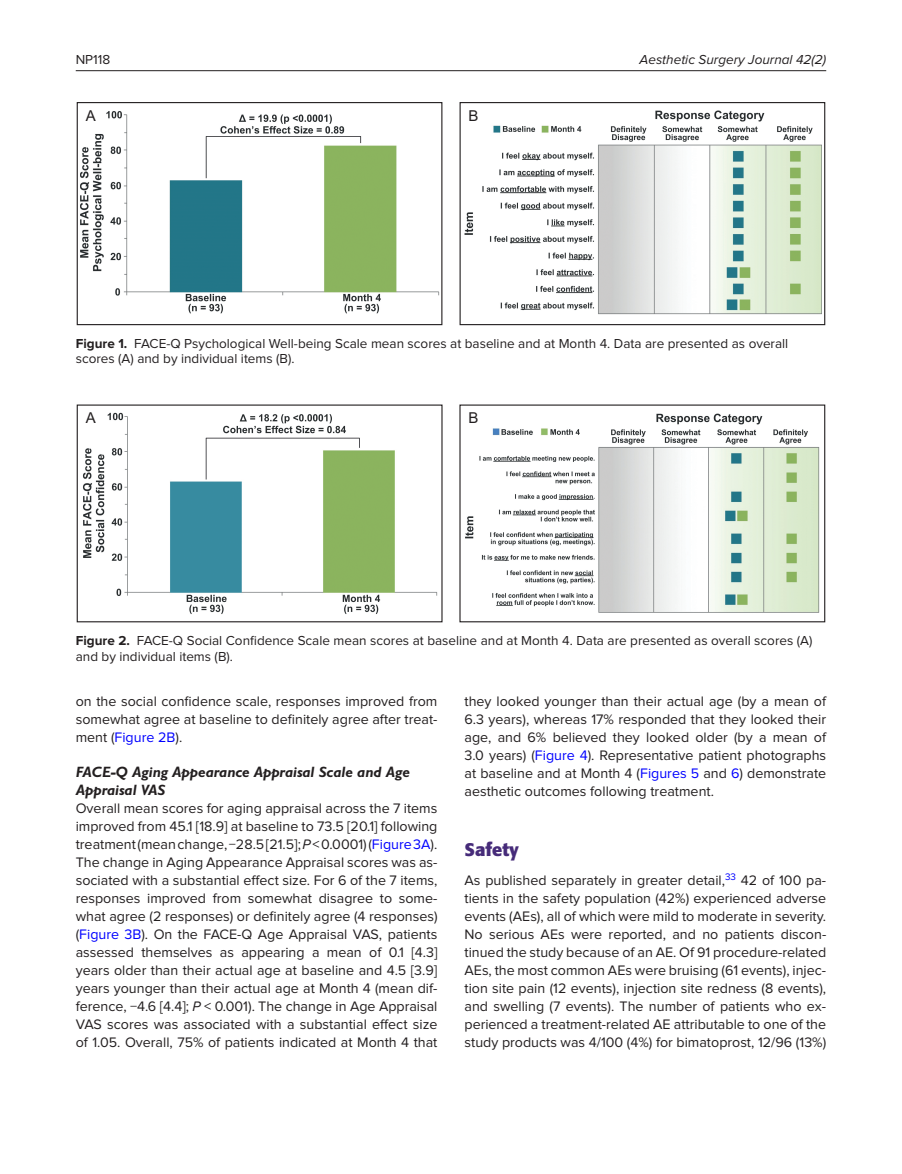
<style>
.page{position:relative;width:902px;height:1174px;background:#fff}
.page>*{position:absolute;margin:0;border:0;box-sizing:border-box;transform-origin:0 0}
.t1{font:700 18px "Formata";color:#462b79}
.t2{font:italic 700 15px/18px "Gill Sans MT Std";color:#231f20}
.t3{font:15px "Arial";color:#231f20}
.t4{font:14.25px/18px "Proxima Nova";color:#231f20;text-align:justify}
.t5{font:13.5px/15.8px "Proxima Nova";color:#231f20}
.t6{font:italic 13.5px "Proxima Nova";color:#231f20}
.s1{font-weight:700}
.s2{color:#00f}
.s3{font-style:italic}
</style>
<div class="page">
<svg style="left:77px;top:102px;width:748px;height:223px"></svg>
<svg style="left:77px;top:404px;width:748px;height:218px"></svg>
<hr style="left:76px;top:70px;width:750px;height:1px;background:#231f20">
<p class="t5" style="left:76px;top:52px;width:36px">NP118</p>
<p class="t6" style="left:639px;top:54px;width:188px">Aesthetic Surgery Journal 42(2)</p>
<p class="t3" style="left:86px;top:105px;width:12px">A</p>
<p class="t3" style="left:468px;top:105px;width:12px">B</p>
<p class="t5" style="left:76px;top:336px;width:714px"><span class="s1">Figure 1.</span> FACE-Q Psychological Well-being Scale mean scores at baseline and at Month 4. Data are presented as overall scores (A) and by individual items (B).</p>
<p class="t3" style="left:86px;top:407px;width:12px">A</p>
<p class="t3" style="left:468px;top:407px;width:12px">B</p>
<p class="t5" style="left:76px;top:633px;width:738px"><span class="s1">Figure 2.</span> FACE-Q Social Confidence Scale mean scores at baseline and at Month 4. Data are presented as overall scores (A) and by individual items (B).</p>
<p class="t4" style="left:76px;top:693px;width:363px">on the social confidence scale, responses improved from somewhat agree at baseline to definitely agree after treat&shy;ment (<span class="s2">Figure 2B</span>).</p>
<p class="t2" style="left:76px;top:762px;width:335px">FACE-Q Aging Appearance Appraisal Scale and Age<br>Appraisal VAS</p>
<p class="t4" style="left:76px;top:799px;width:363px">Overall mean scores for aging appraisal across the 7 items improved from 45.1 [18.9] at baseline to 73.5 [20.1] following treatment (mean change, −28.5 [21.5]; <span class="s3">P</span> &lt; 0.0001) (<span class="s2">Figure 3A</span>).<br>The change in Aging Appearance Appraisal scores was as&shy;sociated with a substantial effect size. For 6 of the 7 items, responses improved from somewhat disagree to some&shy;what agree (2 responses) or definitely agree (4 responses) (<span class="s2">Figure 3B</span>). On the FACE-Q Age Appraisal VAS, patients assessed themselves as appearing a mean of 0.1 [4.3] years older than their actual age at baseline and 4.5 [3.9] years younger than their actual age at Month 4 (mean dif&shy;ference, −4.6 [4.4]; <span class="s3">P</span> &lt; 0.001). The change in Age Appraisal VAS scores was associated with a substantial effect size of 1.05. Overall, 75% of patients indicated at Month 4 that</p>
<p class="t4" style="left:464px;top:693px;width:363px">they looked younger than their actual age (by a mean of 6.3 years), whereas 17% responded that they looked their age, and 6% believed they looked older (by a mean of 3.0 years) (<span class="s2">Figure 4</span>). Representative patient photographs at baseline and at Month 4 (<span class="s2">Figures 5</span> and <span class="s2">6</span>) demonstrate aesthetic outcomes following treatment.</p>
<p class="t1" style="left:464px;top:838px;width:56px">Safety</p>
<p class="t4" style="left:464px;top:871px;width:363px">As published separately in greater detail,<sup>33</sup> 42 of 100 pa&shy;tients in the safety population (42%) experienced adverse events (AEs), all of which were mild to moderate in severity.<br>No serious AEs were reported, and no patients discon&shy;tinued the study because of an AE. Of 91 procedure-related AEs, the most common AEs were bruising (61 events), injec&shy;tion site pain (12 events), injection site redness (8 events), and swelling (7 events). The number of patients who ex&shy;perienced a treatment-related AE attributable to one of the study products was 4/100 (4%) for bimatoprost, 12/96 (13%)</p>
</div>
